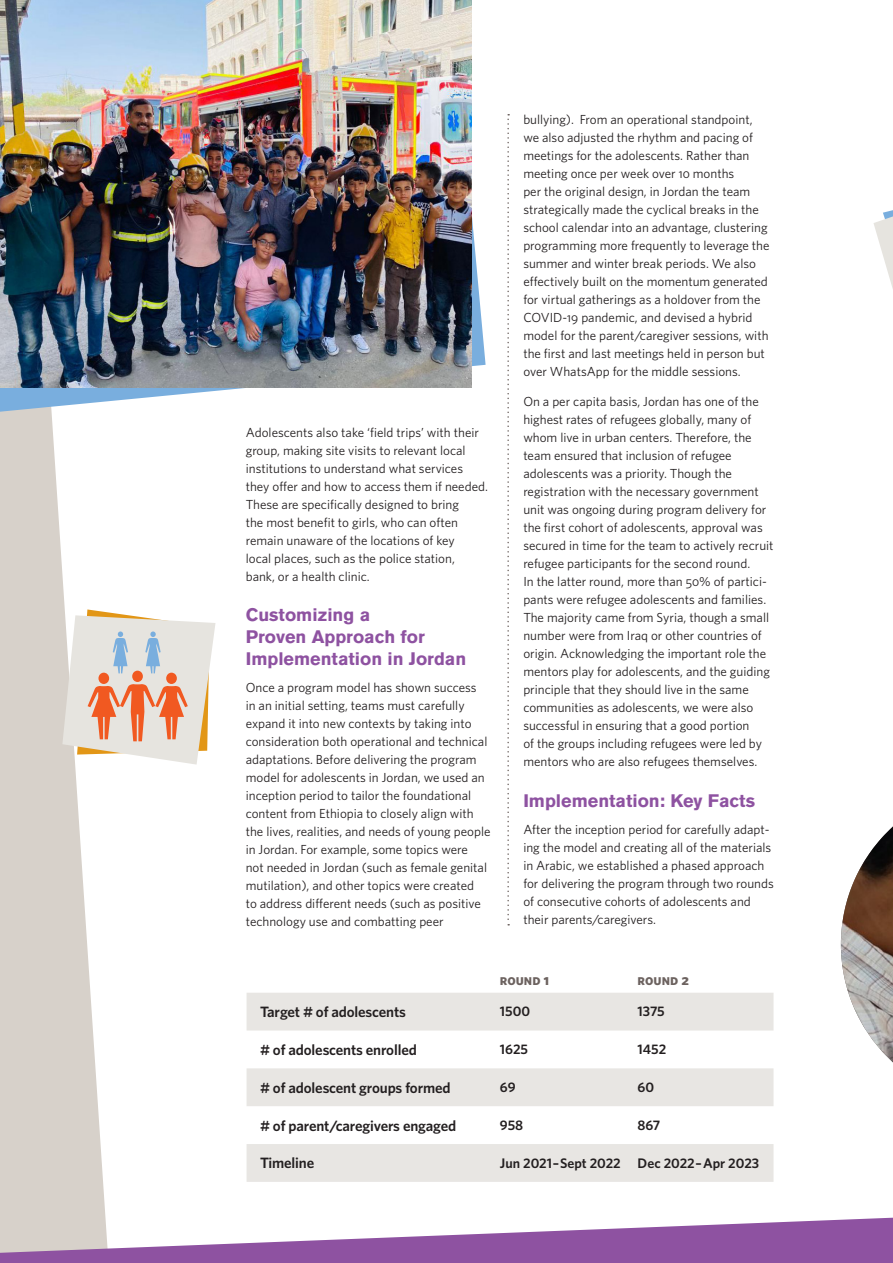
<style>
.page{position:relative;width:893px;height:1263px;background:#fff}
.page>*{position:absolute;margin:0;border:0;box-sizing:border-box;transform-origin:0 0}
.Head_II{font:700 18px/21.6px "Akzidenz Grotesk BQ";color:#8e52a1}
.Body_Text{font:600 15px "Whitney";letter-spacing:-.01em;color:#231f20}
.Pull_Quote_Sm_-_Attr{font:15px "Whitney Bold SC";color:#6c625f}
.Body_Text-2{font:600 13.8px "Whitney";color:#231f20}
.Body_Text-3{font:13.2px/18px "Whitney";color:#231f20}
.s1{font-family:"Whitney Book SC"}
</style>
<div class="page">
<svg style="left:0;top:412px;width:106px;height:806px;fill:#d7d1ca"></svg>
<svg style="left:0;top:1218px;width:893px;height:45px"></svg>
<svg style="left:507px;top:114px;width:2px;height:811px"></svg>
<svg style="left:873px;top:210px;width:20px;height:79px"></svg>
<svg style="left:0;top:218px;width:486px;height:194px"></svg>
<svg style="left:247px;top:993px;width:526px;height:189px;fill:#e8e6e3"></svg>
<img style="left:841px;top:826px;width:52px;height:236px">
<img style="left:0;top:0;width:472px;height:387px">
<svg style="left:62px;top:609px;width:153px;height:155px;background:#e6d3c6"></svg>
<p class="Body_Text-3" style="left:246px;top:423px;width:244px">Adolescents also take ‘field trips’ with their group, making site visits to relevant local institutions to understand what services they offer and how to access them if needed.<br>These are specifically designed to bring<br>the most benefit to girls, who can often remain unaware of the locations of key<br>local places, such as the police station,<br>bank, or a health clinic.</p>
<p class="Head_II" style="left:246px;top:604px;width:222px">Customizing a<br>Proven Approach for<br>Implementation in Jordan</p>
<p class="Body_Text-3" style="left:246px;top:678px;width:246px">Once a program model has shown success<br>in an initial setting, teams must carefully expand it into new contexts by taking into consideration both operational and technical adaptations. Before delivering the program model for adolescents in Jordan, we used an inception period to tailor the foundational content from Ethiopia to closely align with the lives, realities, and needs of young people in Jordan. For example, some topics were<br>not needed in Jordan (such as female genital mutilation), and other topics were created<br>to address different needs (such as positive technology use and combatting peer</p>
<p class="Body_Text-3" style="left:523px;top:110px;width:248px">bullying). From an operational standpoint, we also adjusted the rhythm and pacing of meetings for the adolescents. Rather than meeting once per week over <span class="s1">10</span> months<br>per the original design, in Jordan the team strategically made the cyclical breaks in the school calendar into an advantage, clustering programming more frequently to leverage the summer and winter break periods. We also effectively built on the momentum generated for virtual gatherings as a holdover from the COVID-<span class="s1">19</span> pandemic, and devised a hybrid model for the parent/caregiver sessions, with the first and last meetings held in person but over WhatsApp for the middle sessions.</p>
<p class="Body_Text-3" style="left:523px;top:392px;width:252px">On a per capita basis, Jordan has one of the highest rates of refugees globally, many of whom live in urban centers. Therefore, the team ensured that inclusion of refugee adolescents was a priority. Though the registration with the necessary government unit was ongoing during program delivery for the first cohort of adolescents, approval was secured in time for the team to actively recruit refugee participants for the second round.<br>In the latter round, more than <span class="s1">50</span>% of partici&shy;pants were refugee adolescents and families.<br>The majority came from Syria, though a small number were from Iraq or other countries of origin. Acknowledging the important role the mentors play for adolescents, and the guiding principle that they should live in the same communities as adolescents, we were also successful in ensuring that a good portion<br>of the groups including refugees were led by mentors who are also refugees themselves.</p>
<p class="Head_II" style="left:523px;top:789px;width:233px">Implementation: Key Facts</p>
<p class="Body_Text-3" style="left:523px;top:820px;width:252px">After the inception period for carefully adapt&shy;ing the model and creating all of the materials in Arabic, we established a phased approach for delivering the program through two rounds of consecutive cohorts of adolescents and their parents/caregivers.</p>
<p class="Pull_Quote_Sm_-_Attr" style="left:500px;top:971px;width:51px">round 1</p>
<p class="Pull_Quote_Sm_-_Attr" style="left:638px;top:971px;width:53px">round 2</p>
<p class="Body_Text" style="left:260px;top:1003px;width:147px">Target # of adolescents</p>
<p class="Body_Text-2" style="left:500px;top:1003px;width:32px">1500</p>
<p class="Body_Text-2" style="left:638px;top:1003px;width:29px">1375</p>
<p class="Body_Text" style="left:260px;top:1040px;width:158px"># of adolescents enrolled</p>
<p class="Body_Text-2" style="left:500px;top:1041px;width:30px">1625</p>
<p class="Body_Text-2" style="left:638px;top:1041px;width:30px">1452</p>
<p class="Body_Text" style="left:260px;top:1078px;width:192px"># of adolescent groups formed</p>
<p class="Body_Text-2" style="left:500px;top:1079px;width:17px">69</p>
<p class="Body_Text-2" style="left:638px;top:1079px;width:18px">60</p>
<p class="Body_Text" style="left:260px;top:1116px;width:198px"># of parent/caregivers engaged</p>
<p class="Body_Text-2" style="left:500px;top:1116px;width:25px">958</p>
<p class="Body_Text-2" style="left:638px;top:1116px;width:24px">867</p>
<p class="Body_Text" style="left:260px;top:1154px;width:56px">Timeline</p>
<p class="Body_Text-2" style="left:500px;top:1154px;width:122px">Jun 2021–Sept 2022</p>
<p class="Body_Text-2" style="left:638px;top:1154px;width:123px">Dec 2022–Apr 2023</p>
</div>
